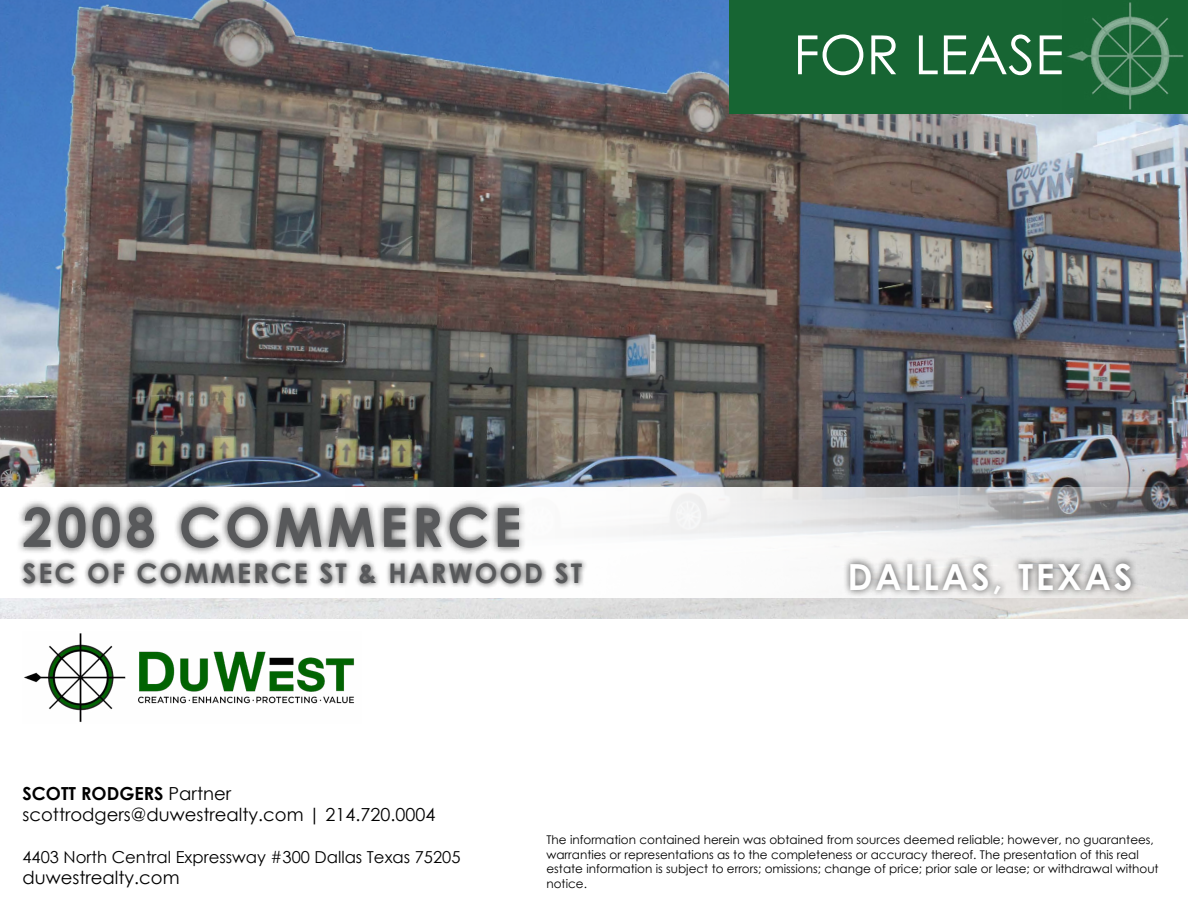
<style>
.page{position:relative;width:1188px;height:918px;background:#fff}
.page>*{position:absolute;margin:0;border:0;box-sizing:border-box;transform-origin:0 0}
.t1{font:700 54px "Century Gothic";letter-spacing:.075em;color:#58595b}
.t2{font:54px "Century Gothic";color:#fff}
.t3{font:700 36px "Century Gothic";letter-spacing:.075em;color:#fff}
.t4{font:700 27px "Century Gothic";letter-spacing:.075em;color:#58595b}
.t5{font:18px/21.6px "Century Gothic";color:#000}
.t6{font:16.5px "Century Gothic";color:#000}
.t7{font:12px/14.4px "Century Gothic";color:#000}
.s1{font-weight:700}
</style>
<div class="page">
<img style="left:0;top:0;width:1188px;height:618px">
<div style="left:729px;top:0;width:459px;height:114px;background:#176533"></div>
<img style="left:1067px;top:2px;width:117px;height:108px">
<svg style="left:0;top:488px;width:1188px;height:110px"></svg>
<div style="left:16px;top:499px;width:511px;height:57px;background:#000;opacity:.75"></div>
<div style="left:18px;top:557px;width:570px;height:33px;background:#000;opacity:.75"></div>
<div style="left:842px;top:556px;width:297px;height:45px;background:#000;opacity:.75"></div>
<img style="left:24px;top:633px;width:330px;height:89px">
<h1 class="t1" style="left:22px;top:486px;width:500px">2008 COMMERCE</h1>
<h1 class="t2" style="left:793px;top:17px;width:272px">FOR LEASE</h1>
<h3 class="t4" style="left:22px;top:553px;width:561px">SEC OF COMMERCE ST &amp; HARWOOD ST</h3>
<h2 class="t3" style="left:847px;top:549px;width:287px">DALLAS, TEXAS</h2>
<h3 class="t5" style="left:22px;top:782px;width:414px"><span class="s1">SCOTT RODGERS</span> Partner scottrodgers@duwestrealty.com | 214.720.0004</h3>
<h3 class="t6" style="left:22px;top:845px;width:440px">4403 North Central Expressway #300 Dallas Texas 75205</h3>
<h3 class="t5" style="left:22px;top:867px;width:159px">duwestrealty.com</h3>
<p class="t7" style="left:546px;top:833px;width:614px">The information contained herein was obtained from sources deemed reliable; however, no guarantees, warranties or representations as to the completeness or accuracy thereof. The presentation of this real estate information is subject to errors; omissions; change of price; prior sale or lease; or withdrawal without notice.</p>
</div>
